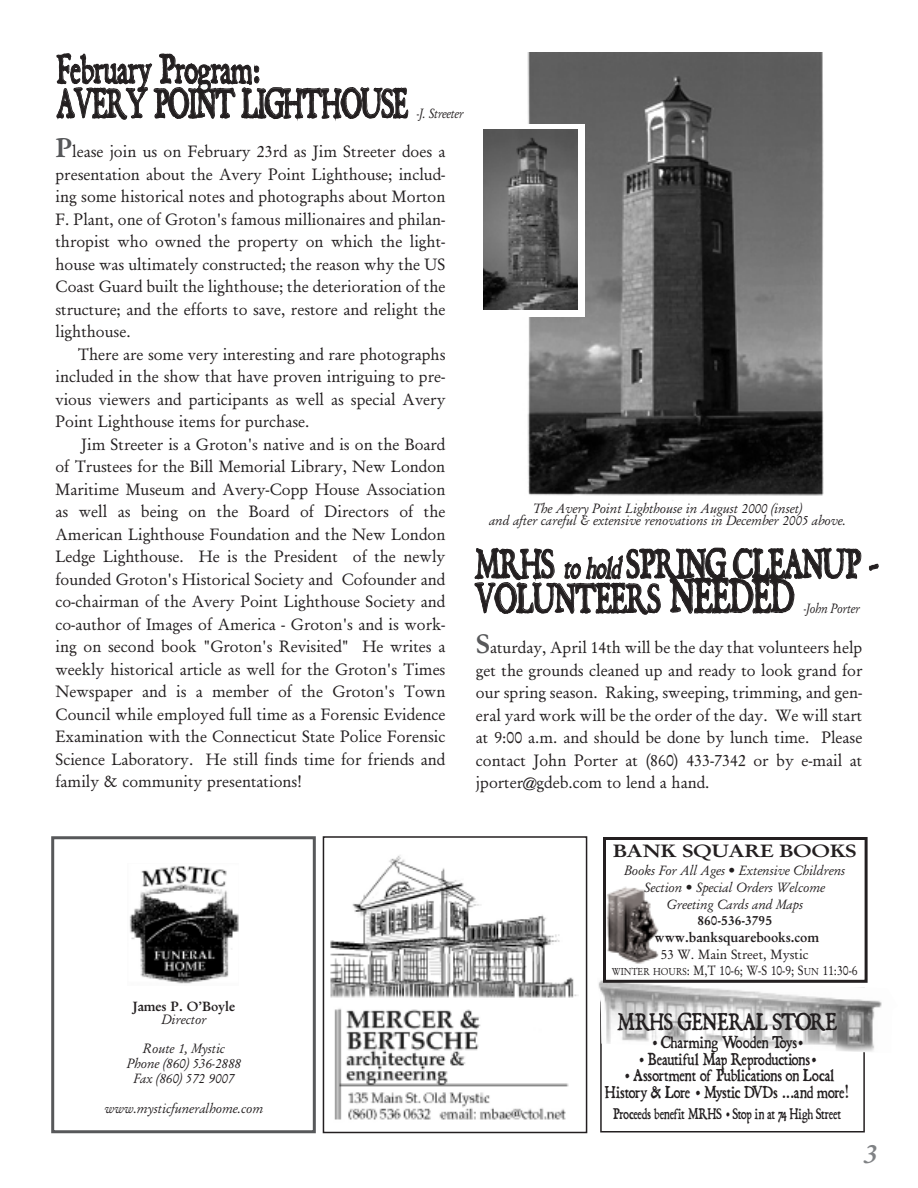
<style>
.page{position:relative;width:918px;height:1188px;background:#fff}
.page>*{position:absolute;margin:0;border:0;box-sizing:border-box;transform-origin:0 0}
.t1{font:36px/34.5px "Dominican";letter-spacing:-.005em;color:#231f20;scale:.72 1}
.t2{font:italic 600 27px "Garamond";color:#808285}
.t3{font:21px "Dominican";letter-spacing:.005em;color:#231f20;scale:.85 1}
.t4{font:600 18px "Garamond";letter-spacing:-.02em;color:#231f20;scale:1.2 1}
.t5{font:16.5px/22.5px "Garamond Antiqua";color:#231f20;text-align:justify}
.t6{font:15px/16.5px "Dominican";letter-spacing:-.01em;color:#231f20;text-align:center;scale:.88 1}
.t7{font:15px "Dominican";letter-spacing:.025em;color:#231f20;scale:.88 1}
.t8{font:italic 13.5px/16.6px "Garamond";color:#231f20;text-align:center}
.t9{font:13.5px/16.6px "Garamond Antiqua";color:#231f20;text-align:center}
.t10{font:600 13.5px/16.6px "Garamond";color:#231f20;text-align:center}
.t11{font:13.5px "Dominican";letter-spacing:-.01em;color:#231f20;scale:.8 1}
.t12{font:italic 13.5px "Garamond";color:#231f20;scale:.9 1}
.s1{font-family:"Garamond";font-weight:600;font-size:27px;color:#57585a}
.s2{font-style:italic;font-size:27px}
.s3{font-size:42px}
.s4{font-size:10.2px}
</style>
<div class="page">
<div style="left:51px;top:836px;width:265px;height:297px;border:3px solid #57585a"></div>
<img style="left:129px;top:866px;width:110px;height:118px">
<div style="left:323px;top:836px;width:264px;height:297px;border:2px solid #231f20"></div>
<img style="left:330px;top:855px;width:248px;height:265px">
<div style="left:600px;top:988px;width:265px;height:145px;border:2px solid #231f20"></div>
<img style="left:598px;top:980px;width:284px;height:73px">
<img style="left:527px;top:52px;width:297px;height:449px">
<div style="left:472px;top:125px;width:113px;height:192px;background:#fff"></div>
<img style="left:483px;top:129px;width:95px;height:180px">
<img style="left:607px;top:886px;width:52px;height:78px">
<div style="left:603px;top:837px;width:265px;height:146px;border:3px solid #231f20"></div>
<h1 class="t1" style="left:57px;top:53px;width:489px">February Program:<br>AVERY POINT LIGHTHOUSE</h1>
<p class="t12" style="left:417px;top:106px;width:54px">-J. Streeter</p>
<p class="t5" style="left:55px;top:140px;width:392px"><span class="s1">P</span>lease join us on February 23rd as Jim Streeter does a presentation about the Avery Point Lighthouse; includ&shy;ing some historical notes and photographs about Morton F. Plant, one of Groton's famous millionaires and philan&shy;thropist who owned the property on which the light&shy;house was ultimately constructed; the reason why the US Coast Guard built the lighthouse; the deterioration of the structure; and the efforts to save, restore and relight the lighthouse.</p>
<p class="t5" style="left:55px;top:343px;width:392px;text-indent:22px">There are some very interesting and rare photographs included in the show that have proven intriguing to pre&shy;vious viewers and participants as well as special Avery Point Lighthouse items for purchase.</p>
<p class="t5" style="left:55px;top:433px;width:392px;text-indent:26px">Jim Streeter is a Groton's native and is on the Board of Trustees for the Bill Memorial Library, New London Maritime Museum and Avery-Copp House Association as well as being on the Board of Directors of the American Lighthouse Foundation and the New London Ledge Lighthouse. He is the President of the newly founded Groton's Historical Society and Cofounder and co-chairman of the Avery Point Lighthouse Society and co-author of Images of America - Groton's and is work&shy;ing on second book "Groton's Revisited" He writes a weekly historical article as well for the Groton's Times Newspaper and is a member of the Groton's Town Council while employed full time as a Forensic Evidence Examination with the Connecticut State Police Forensic Science Laboratory. He still finds time for friends and family &amp; community presentations!</p>
<p class="t8" style="left:489px;top:503px;width:358px;line-height:12px">The Avery Point Lighthouse in August 2000 (inset)<br>and after careful &amp; extensive renovations in December 2005 above.</p>
<h1 class="t1" style="left:475px;top:548px;width:562px">MRHS <span class="s2">tohold</span>SPRING CLEANUP -<br>VOLUNTEERS <span class="s3">NEEDED</span></h1>
<p class="t12" style="left:804px;top:601px;width:64px">-John Porter</p>
<p class="t5" style="left:476px;top:636px;width:388px"><span class="s1">S</span>aturday, April 14th will be the day that volunteers help get the grounds cleaned up and ready to look grand for our spring season. Raking, sweeping, trimming, and gen&shy;eral yard work will be the order of the day. We will start at 9:00 a.m. and should be done by lunch time. Please contact John Porter at (860) 433-7342 or by e-mail at jporter@gdeb.com to lend a hand.</p>
<p class="t10" style="left:133px;top:998px;width:104px">James P. O’Boyle</p>
<p class="t8" style="left:143px;top:1005px;width:84px;line-height:28.5px">Director<br>Route 1, Mystic</p>
<p class="t8" style="left:127px;top:1056px;width:116px;line-height:15px">Phone (860) 536-2888<br>Fax (860) 572 9007</p>
<p class="t8" style="left:105px;top:1100px;width:160px">www.mysticfuneralhome.com</p>
<p class="t4" style="left:613px;top:840px;width:205px">BANK SQUARE BOOKS</p>
<p class="t8" style="left:624px;top:863px;width:223px">Books For All Ages • Extensive Childrens<br>Section • Special Orders Welcome<br>Greeting Cards and Maps</p>
<p class="t10" style="left:655px;top:913px;width:166px">860-536-3795 www.banksquarebooks.com</p>
<p class="t9" style="left:612px;top:946px;width:247px">53 W. Main Street, Mystic<br><span class="s4">WINTER HOURS</span>: M,T 10-6; W-S 10-9; S<span class="s4">UN</span> 11:30-6</p>
<p class="t3" style="left:617px;top:1008px;width:260px">MRHS GENERAL STORE</p>
<p class="t7" style="left:651px;top:1032px;width:174px">• Charming Wooden Toys•</p>
<p class="t6" style="left:638px;top:1051px;width:204px">• Beautiful Map Reproductions•</p>
<p class="t6" style="left:605px;top:1068px;width:278px">• Assortment of Publications on Local<br>History &amp; Lore • Mystic DVDs ...and more!</p>
<p class="t11" style="left:613px;top:1104px;width:287px">Proceeds benefit MRHS • Stop in at 74 High Street</p>
<h2 class="t2" style="left:864px;top:1138px;width:15px">3</h2>
</div>
